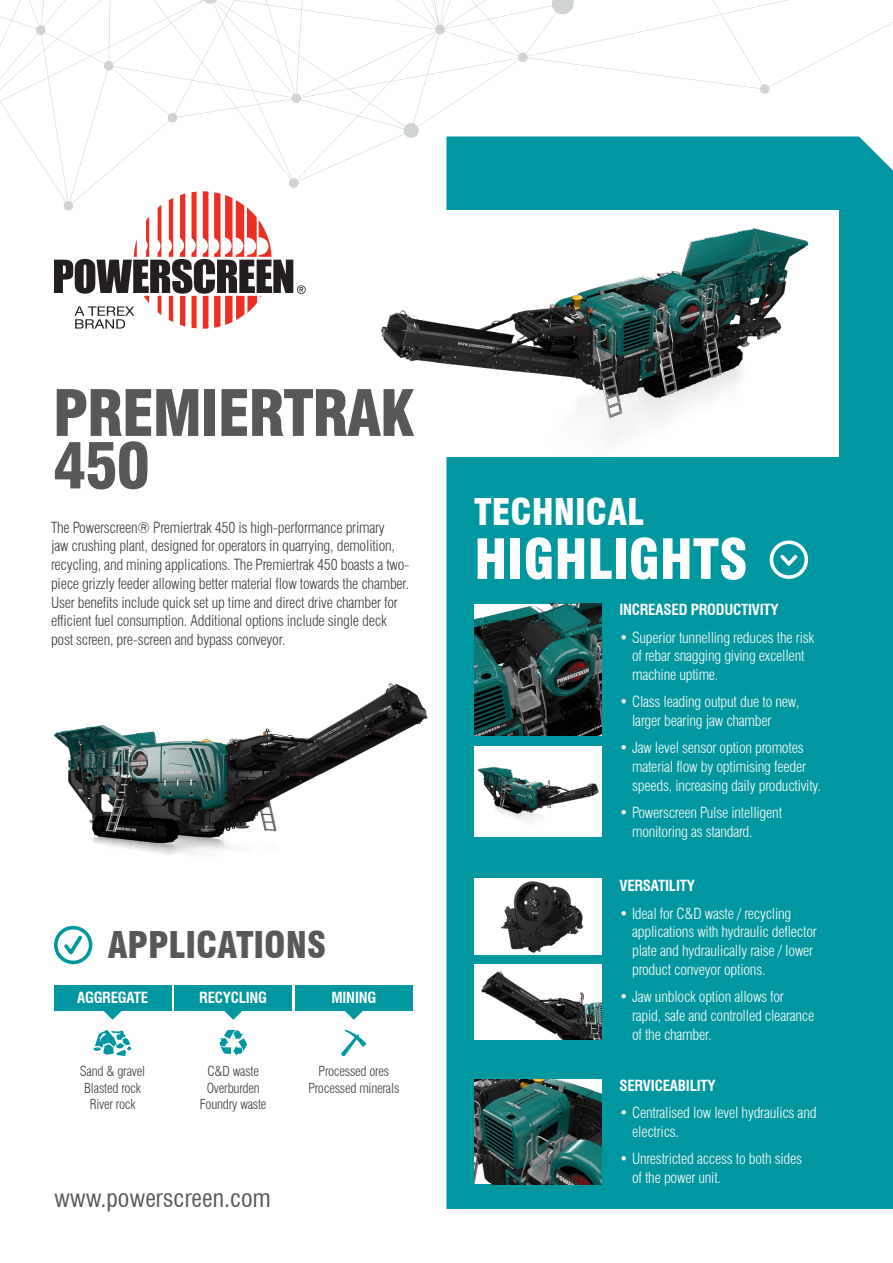
<style>
.page{position:relative;width:893px;height:1263px;background:#fff}
.page>*{position:absolute;margin:0;border:0;box-sizing:border-box;transform-origin:0 0}
.t1{font:900 condensed 62.25px "Swiss 721 BT";letter-spacing:-.025em;color:#57585a}
.t2{font:900 condensed 54px "Swiss 721 BT";color:#fff}
.t3{font:900 condensed 36px "Swiss 721 BT";color:#57585a}
.t4{font:900 condensed 36px "Swiss 721 BT";color:#fff}
.t5{font:condensed 24px "Swiss 721 BT";color:#57585a}
.t6{font:300 condensed 15px/18.8px "Swiss 721 BT";letter-spacing:-.015em;color:#fff}
.t7{font:300 condensed 15px/18.8px "Swiss 721 BT";letter-spacing:-.015em;color:#3e3e3f}
.t8{font:700 condensed 15px "Swiss 721 BT";letter-spacing:-.015em;color:#fff}
.t9{font:300 condensed 13.5px "Swiss 721 BT";letter-spacing:-.015em;color:#3e3e3f}
</style>
<div class="page">
<div style="left:446px;top:211px;width:447px;height:998px;background:#0097a0"></div>
<svg style="left:0;top:0;width:893px;height:211px"></svg>
<img style="left:474px;top:604px;width:128px;height:131px">
<div style="left:474px;top:746px;width:128px;height:91px;background:#fff"></div>
<img style="left:477px;top:767px;width:122px;height:56px">
<div style="left:474px;top:878px;width:128px;height:76px;background:#fff"></div>
<img style="left:501px;top:881px;width:83px;height:72px">
<img style="left:474px;top:965px;width:128px;height:74px">
<img style="left:474px;top:1079px;width:128px;height:105px">
<div style="left:421px;top:211px;width:418px;height:246px;background:#fff"></div>
<svg style="left:770px;top:540px;width:38px;height:39px"></svg>
<div style="left:54px;top:926px;width:38px;height:38px;background:#0097a0;border-radius:50%"></div>
<div style="left:58px;top:929px;width:31px;height:32px;background:#fff;border-radius:50%"></div>
<svg style="left:54px;top:191px;width:252px;height:138px"></svg>
<svg style="left:94px;top:1030px;width:37px;height:26px"></svg>
<svg style="left:220px;top:1030px;width:27px;height:26px"></svg>
<svg style="left:341px;top:1030px;width:25px;height:26px"></svg>
<div style="left:54px;top:985px;width:117px;height:26px;background:#0097a0"></div>
<div style="left:175px;top:985px;width:117px;height:26px;background:#0097a0"></div>
<div style="left:295px;top:985px;width:117px;height:26px;background:#0097a0"></div>
<svg style="left:103px;top:1011px;width:19px;height:9px"></svg>
<svg style="left:224px;top:1011px;width:18px;height:9px"></svg>
<svg style="left:345px;top:1011px;width:18px;height:9px"></svg>
<svg style="left:64px;top:935px;width:18px;height:19px"></svg>
<img style="left:381px;top:228px;width:428px;height:210px">
<img style="left:54px;top:683px;width:374px;height:172px">
<p class="t1" style="left:53px;top:376px;width:362px">PREMIERTRAK</p>
<p class="t1" style="left:53px;top:428px;width:99px">450</p>
<p class="t7" style="left:51px;top:518px;width:360px">The Powerscreen® Premiertrak 450 is high-performance primary<br>jaw crushing plant, designed for operators in quarrying, demolition, recycling, and mining applications. The Premiertrak 450 boasts a two&shy;piece grizzly feeder allowing better material flow towards the chamber.<br>User benefits include quick set up time and direct drive chamber for efficient fuel consumption. Additional options include single deck post screen, pre-screen and bypass conveyor.</p>
<p class="t3" style="left:108px;top:923px;width:220px">APPLICATIONS</p>
<p class="t8" style="left:77px;top:989px;width:73px">AGGREGATE</p>
<p class="t8" style="left:199px;top:989px;width:69px">RECYCLING</p>
<p class="t8" style="left:331px;top:989px;width:46px">MINING</p>
<p class="t4" style="left:474px;top:490px;width:171px">TECHNICAL</p>
<p class="t2" style="left:474px;top:527px;width:275px">HIGHLIGHTS</p>
<p class="t8" style="left:619px;top:601px;width:161px">INCREASED PRODUCTIVITY</p>
<p class="t6" style="left:632px;top:628px;width:183px;text-indent:-13px">• Superior tunnelling reduces the risk of rebar snagging giving excellent machine uptime.</p>
<p class="t6" style="left:632px;top:692px;width:169px;text-indent:-13px">• Class leading output due to new, larger bearing jaw chamber</p>
<p class="t6" style="left:632px;top:738px;width:191px;text-indent:-13px">• Jaw level sensor option promotes material flow by optimising feeder speeds, increasing daily productivity.</p>
<p class="t6" style="left:632px;top:803px;width:152px;text-indent:-13px">• Powerscreen Pulse intelligent monitoring as standard.</p>
<p class="t8" style="left:619px;top:877px;width:77px">VERSATILITY</p>
<p class="t6" style="left:632px;top:904px;width:186px;text-indent:-13px">• Ideal for C&amp;D waste / recycling applications with hydraulic deflector plate and hydraulically raise / lower product conveyor options.</p>
<p class="t6" style="left:632px;top:987px;width:184px;text-indent:-13px">• Jaw unblock option allows for rapid, safe and controlled clearance of the chamber.</p>
<p class="t9" style="left:80px;top:1063px;width:67px">Sand &amp; gravel</p>
<p class="t9" style="left:84px;top:1079px;width:58px">Blasted rock</p>
<p class="t9" style="left:90px;top:1096px;width:47px">River rock</p>
<p class="t9" style="left:207px;top:1063px;width:53px">C&amp;D waste</p>
<p class="t9" style="left:207px;top:1079px;width:55px">Overburden</p>
<p class="t9" style="left:200px;top:1096px;width:68px">Foundry waste</p>
<p class="t5" style="left:54px;top:1184px;width:218px">www.powerscreen.com</p>
<p class="t9" style="left:319px;top:1063px;width:72px">Processed ores</p>
<p class="t9" style="left:308px;top:1079px;width:92px">Processed minerals</p>
<p class="t8" style="left:619px;top:1076px;width:98px">SERVICEABILITY</p>
<p class="t6" style="left:632px;top:1103px;width:186px;text-indent:-13px">• Centralised low level hydraulics and electrics.</p>
<p class="t6" style="left:632px;top:1149px;width:171px;text-indent:-13px">• Unrestricted access to both sides of the power unit.</p>
</div>
